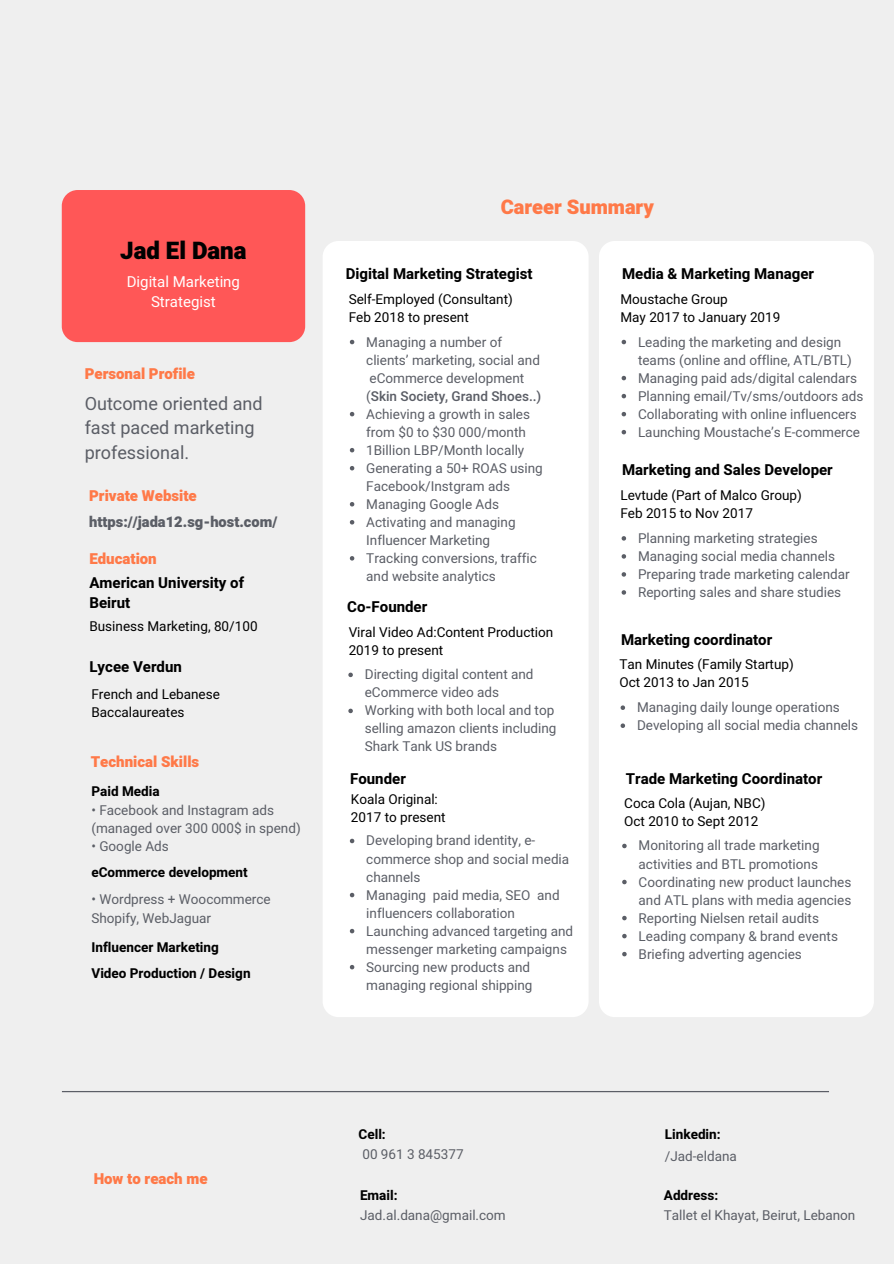
<style>
.page{position:relative;width:894px;height:1264px;background:#fff}
.page>*{position:absolute;margin:0;border:0;box-sizing:border-box;transform-origin:0 0}
.t1{font:900 24px "Heebo";color:#000}
.t2{font:900 19.95px "Heebo";color:#ff7948}
.t3{font:18px/24.8px "Heebo";color:#5b5e66}
.t4{font:700 15px/20.2px "Heebo";color:#000}
.t5{font:900 15px "Heebo";color:#ff7948}
.t6{font:15px/20.2px "Heebo";color:#fff;text-align:center}
.t7{font:900 14.7px "Heebo";color:#5b5e66}
.t8{font:13.5px/18px "Heebo";color:#5b5e66}
.t9{font:13.5px/18px "Heebo";color:#000}
.t10{font:700 13.5px "Heebo";color:#000}
.s1{font-weight:500}
</style>
<div class="page">
<div style="left:0;top:0;width:893px;height:1263px;background:#efefef"></div>
<div style="left:62px;top:190px;width:243px;height:152px;background:#ff5757;border-radius:16px"></div>
<svg style="left:62px;top:1091px;width:766px;height:1px"></svg>
<div style="left:322px;top:241px;width:266px;height:776px;background:#fff;border-radius:16px"></div>
<div style="left:598px;top:241px;width:275px;height:776px;background:#fff;border-radius:16px"></div>
<svg style="left:621px;top:340px;width:5px;height:4px"></svg>
<svg style="left:621px;top:376px;width:5px;height:4px"></svg>
<svg style="left:621px;top:394px;width:5px;height:4px"></svg>
<svg style="left:621px;top:412px;width:5px;height:4px"></svg>
<svg style="left:621px;top:430px;width:5px;height:4px"></svg>
<svg style="left:350px;top:340px;width:4px;height:4px"></svg>
<svg style="left:350px;top:412px;width:4px;height:4px"></svg>
<svg style="left:350px;top:448px;width:4px;height:4px"></svg>
<svg style="left:350px;top:466px;width:4px;height:4px"></svg>
<svg style="left:350px;top:502px;width:4px;height:4px"></svg>
<svg style="left:350px;top:520px;width:4px;height:4px"></svg>
<svg style="left:350px;top:556px;width:4px;height:4px"></svg>
<svg style="left:348px;top:672px;width:5px;height:5px"></svg>
<svg style="left:348px;top:708px;width:5px;height:5px"></svg>
<svg style="left:350px;top:838px;width:4px;height:5px"></svg>
<svg style="left:350px;top:892px;width:4px;height:5px"></svg>
<svg style="left:350px;top:928px;width:4px;height:5px"></svg>
<svg style="left:350px;top:965px;width:4px;height:4px"></svg>
<svg style="left:621px;top:536px;width:5px;height:4px"></svg>
<svg style="left:621px;top:554px;width:5px;height:4px"></svg>
<svg style="left:621px;top:572px;width:5px;height:4px"></svg>
<svg style="left:621px;top:590px;width:5px;height:4px"></svg>
<svg style="left:620px;top:705px;width:5px;height:5px"></svg>
<svg style="left:620px;top:723px;width:5px;height:5px"></svg>
<svg style="left:622px;top:843px;width:4px;height:5px"></svg>
<svg style="left:622px;top:879px;width:4px;height:5px"></svg>
<svg style="left:622px;top:915px;width:4px;height:5px"></svg>
<svg style="left:622px;top:933px;width:4px;height:5px"></svg>
<svg style="left:622px;top:951px;width:4px;height:5px"></svg>
<p class="t1" style="left:120px;top:234px;width:128px">Jad El Dana</p>
<p class="t6" style="left:127px;top:272px;width:115px">Digital Marketing<br>Strategist</p>
<p class="t5" style="left:85px;top:363px;width:112px">Personal Profile</p>
<p class="t3" style="left:85px;top:391px;width:179px">Outcome oriented and fast paced marketing professional.</p>
<p class="t5" style="left:89px;top:485px;width:109px">Private Website</p>
<p class="t7" style="left:89px;top:511px;width:190px">https://jada12.sg-host.com/</p>
<p class="t5" style="left:89px;top:548px;width:69px">Education</p>
<p class="t4" style="left:89px;top:572px;width:156px">American University of<br>Beirut</p>
<p class="t9" style="left:89px;top:618px;width:170px">Business Marketing, 80/100</p>
<p class="t4" style="left:89px;top:657px;width:94px">Lycee Verdun</p>
<p class="t9" style="left:91px;top:685px;width:130px">French and Lebanese<br>Baccalaureates</p>
<p class="t5" style="left:91px;top:751px;width:110px">Technical Skills</p>
<p class="t10" style="left:91px;top:782px;width:70px">Paid Media</p>
<p class="t8" style="left:91px;top:801px;width:211px">• Facebook and Instagram ads (managed over 300 000$ in spend)</p>
<p class="t8" style="left:91px;top:837px;width:79px">• Google Ads</p>
<p class="t10" style="left:91px;top:863px;width:158px">eCommerce development</p>
<p class="t8" style="left:91px;top:891px;width:181px">• Wordpress + Woocommerce</p>
<p class="t8" style="left:91px;top:909px;width:121px">Shopify, WebJaguar</p>
<p class="t10" style="left:91px;top:937px;width:129px">Influencer Marketing</p>
<p class="t10" style="left:91px;top:963px;width:160px">Video Production / Design</p>
<p class="t2" style="left:500px;top:193px;width:155px">Career Summary</p>
<p class="t4" style="left:345px;top:264px;width:188px">Digital Marketing Strategist</p>
<p class="t9" style="left:348px;top:290px;width:166px">Self-Employed (Consultant)</p>
<p class="t9" style="left:348px;top:308px;width:122px">Feb 2018 to present</p>
<p class="t8" style="left:366px;top:333px;width:176px">Managing a number of clients’ marketing, social and eCommerce development (<span class="s1">Skin Society, Grand Shoes..)</span></p>
<p class="t8" style="left:366px;top:405px;width:165px">Achieving a growth in sales from $0 to $30 000/month</p>
<p class="t8" style="left:366px;top:441px;width:159px">1Billion LBP/Month locally</p>
<p class="t8" style="left:366px;top:459px;width:178px">Generating a 50+ ROAS using<br>Facebook/Instgram ads</p>
<p class="t8" style="left:366px;top:495px;width:134px">Managing Google Ads</p>
<p class="t8" style="left:366px;top:513px;width:151px">Activating and managing<br>Influencer Marketing</p>
<p class="t8" style="left:366px;top:549px;width:172px">Tracking conversions, traffic and website analytics</p>
<p class="t4" style="left:347px;top:597px;width:82px">Co-Founder</p>
<p class="t9" style="left:348px;top:624px;width:206px">Viral Video Ad:Content Production</p>
<p class="t9" style="left:348px;top:642px;width:96px">2019 to present</p>
<p class="t8" style="left:365px;top:666px;width:170px">Directing digital content and eCommerce video ads</p>
<p class="t8" style="left:365px;top:702px;width:193px">Working with both local and top selling amazon clients including<br>Shark Tank US brands</p>
<p class="t4" style="left:350px;top:769px;width:57px">Founder</p>
<p class="t9" style="left:351px;top:790px;width:88px">Koala Original:</p>
<p class="t9" style="left:351px;top:808px;width:96px">2017 to present</p>
<p class="t8" style="left:366px;top:832px;width:204px">Developing brand identity, e&shy;commerce shop and social media channels</p>
<p class="t8" style="left:366px;top:886px;width:195px">Managing paid media, SEO and influencers collaboration</p>
<p class="t8" style="left:366px;top:922px;width:208px">Launching advanced targeting and messenger marketing campaigns</p>
<p class="t8" style="left:366px;top:958px;width:168px">Sourcing new products and managing regional shipping</p>
<p class="t4" style="left:622px;top:264px;width:193px">Media &amp; Marketing Manager</p>
<p class="t9" style="left:620px;top:290px;width:109px">Moustache Group</p>
<p class="t9" style="left:620px;top:308px;width:161px">May 2017 to January 2019</p>
<p class="t8" style="left:638px;top:333px;width:215px">Leading the marketing and design teams (online and offline, ATL/BTL)</p>
<p class="t8" style="left:638px;top:369px;width:220px">Managing paid ads/digital calendars</p>
<p class="t8" style="left:638px;top:387px;width:227px">Planning email/Tv/sms/outdoors ads</p>
<p class="t8" style="left:638px;top:405px;width:220px">Collaborating with online influencers</p>
<p class="t8" style="left:638px;top:423px;width:223px">Launching Moustache’s E-commerce</p>
<p class="t4" style="left:622px;top:460px;width:212px">Marketing and Sales Developer</p>
<p class="t9" style="left:620px;top:486px;width:183px">Levtude (Part of Malco Group)</p>
<p class="t9" style="left:620px;top:504px;width:134px">Feb 2015 to Nov 2017</p>
<p class="t8" style="left:638px;top:529px;width:181px">Planning marketing strategies</p>
<p class="t8" style="left:638px;top:547px;width:198px">Managing social media channels</p>
<p class="t8" style="left:638px;top:565px;width:213px">Preparing trade marketing calendar</p>
<p class="t8" style="left:638px;top:583px;width:204px">Reporting sales and share studies</p>
<p class="t4" style="left:621px;top:629px;width:153px">Marketing coordinator</p>
<p class="t9" style="left:619px;top:656px;width:176px">Tan Minutes (Family Startup)</p>
<p class="t9" style="left:619px;top:674px;width:131px">Oct 2013 to Jan 2015</p>
<p class="t8" style="left:637px;top:699px;width:204px">Managing daily lounge operations</p>
<p class="t8" style="left:637px;top:717px;width:223px">Developing all social media channels</p>
<p class="t4" style="left:625px;top:769px;width:198px">Trade Marketing Coordinator</p>
<p class="t9" style="left:624px;top:795px;width:143px">Coca Cola (Aujan, NBC)</p>
<p class="t9" style="left:624px;top:813px;width:136px">Oct 2010 to Sept 2012</p>
<p class="t8" style="left:638px;top:837px;width:182px">Monitoring all trade marketing activities and BTL promotions</p>
<p class="t8" style="left:638px;top:873px;width:214px">Coordinating new product launches and ATL plans with media agencies</p>
<p class="t8" style="left:638px;top:909px;width:182px">Reporting Nielsen retail audits</p>
<p class="t8" style="left:638px;top:927px;width:201px">Leading company &amp; brand events</p>
<p class="t8" style="left:638px;top:945px;width:165px">Briefing adverting agencies</p>
<p class="t5" style="left:94px;top:1167px;width:115px">How to reach me</p>
<p class="t10" style="left:358px;top:1125px;width:29px">Cell:</p>
<p class="t8" style="left:362px;top:1145px;width:103px">00 961 3 845377</p>
<p class="t10" style="left:360px;top:1185px;width:39px">Email:</p>
<p class="t8" style="left:360px;top:1206px;width:147px">Jad.al.dana@gmail.com</p>
<p class="t10" style="left:664px;top:1125px;width:57px">Linkedin:</p>
<p class="t8" style="left:664px;top:1147px;width:73px">/Jad-eldana</p>
<p class="t10" style="left:663px;top:1185px;width:56px">Address:</p>
<p class="t8" style="left:663px;top:1206px;width:193px">Tallet el Khayat, Beirut, Lebanon</p>
</div>
